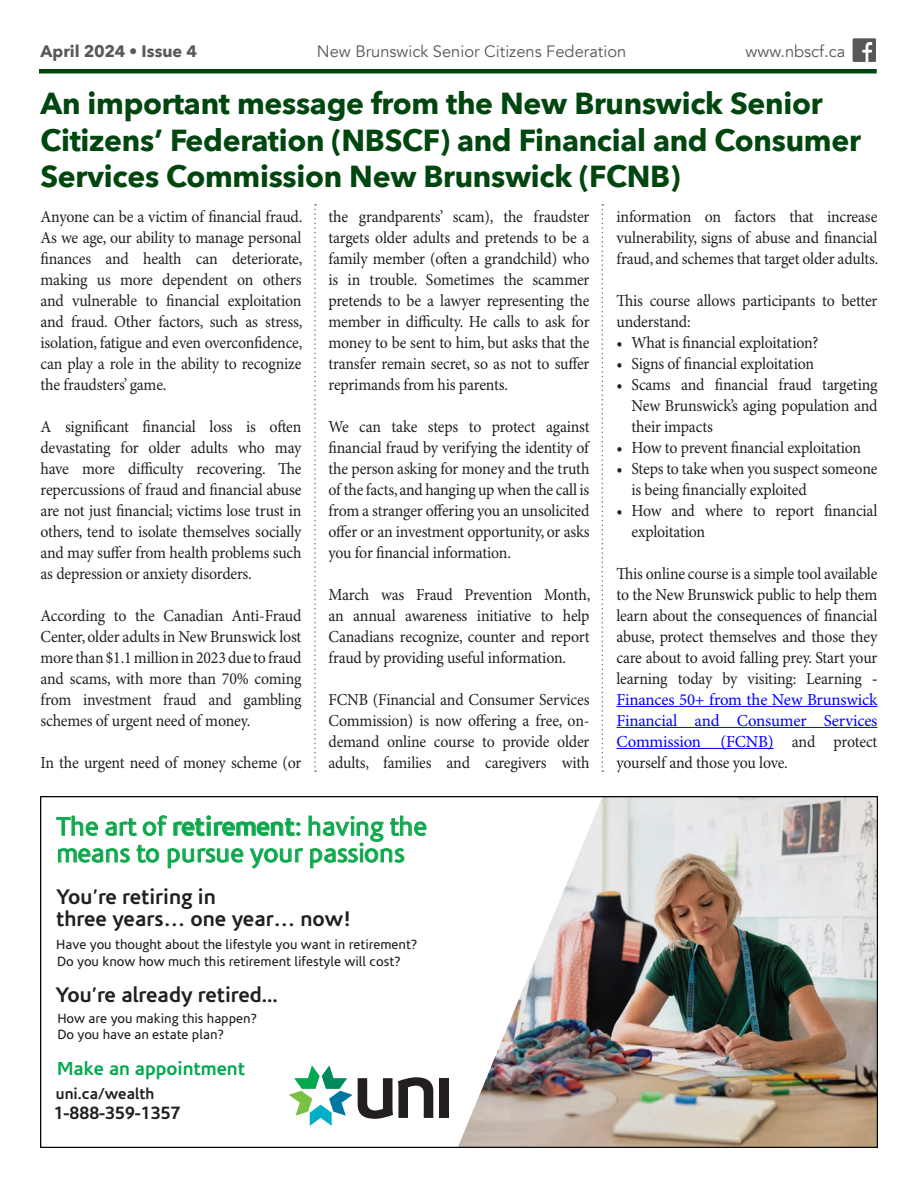
<style>
.page{position:relative;width:918px;height:1188px;background:#fff}
.page>*{position:absolute;margin:0;border:0;box-sizing:border-box;transform-origin:0 0}
.t1{font:700 30.3px/36.3px "Avenir Next";letter-spacing:-.01em;color:#00460f}
.t2{font:26.1px/26.7px "Corisande";color:#00a94e}
.t3{font:700 21.3px/22.4px "Corisande";color:#231f20}
.t4{font:700 19.05px "Corisande";color:#00a94e}
.t5{font:700 18px "Corisande";color:#231f20}
.t6{font:16.8px/21px "Minion Pro";letter-spacing:-.015em;color:#231f20;text-align:justify;scale:.94 1}
.t7{font:16.5px "Avenir";color:#57585a}
.t8{font:700 16.5px "Avenir Next";color:#57585a}
.t9{font:700 15.6px "Corisande";color:#231f20}
.t10{font:13.5px/15.9px "Corisande";color:#231f20}
.s1{font-weight:700}
.s2{color:#00f}
</style>
<div class="page">
<div style="left:39px;top:69px;width:838px;height:5px;background:#00460f"></div>
<svg style="left:853px;top:39px;width:23px;height:23px"></svg>
<img style="left:603px;top:799px;width:272px;height:346px">
<svg style="left:57px;top:799px;width:546px;height:346px"></svg>
<svg style="left:56px;top:816px;width:42px;height:20px"></svg>
<svg style="left:105px;top:818px;width:32px;height:18px"></svg>
<svg style="left:143px;top:815px;width:24px;height:21px"></svg>
<svg style="left:173px;top:816px;width:127px;height:20px"></svg>
<svg style="left:58px;top:848px;width:72px;height:15px"></svg>
<svg style="left:137px;top:845px;width:22px;height:18px"></svg>
<svg style="left:168px;top:848px;width:75px;height:15px"></svg>
<svg style="left:250px;top:848px;width:53px;height:15px"></svg>
<svg style="left:309px;top:816px;width:117px;height:52px"></svg>
<img style="left:57px;top:863px;width:317px;height:144px">
<div style="left:439px;top:1078px;width:10px;height:40px;background:#231f20"></div>
<svg style="left:289px;top:1065px;width:144px;height:61px"></svg>
<div style="left:40px;top:796px;width:838px;height:352px;border:2px solid #040503"></div>
<hr style="left:616px;top:706px;width:262px;height:1px;background:#00f">
<hr style="left:616px;top:727px;width:262px;height:1px;background:#00f">
<hr style="left:616px;top:748px;width:158px;height:1px;background:#00f">
<svg style="left:314px;top:204px;width:2px;height:568px"></svg>
<svg style="left:602px;top:204px;width:1px;height:568px"></svg>
<p class="t8" style="left:40px;top:36px;width:158px">April 2024 • Issue 4</p>
<p class="t7" style="left:317px;top:41px;width:311px">New Brunswick Senior Citizens Federation</p>
<p class="t7" style="left:746px;top:41px;width:101px">www.nbscf.ca</p>
<h1 class="t1" style="left:40px;top:85px;width:822px">An important message from the New Brunswick Senior<br>Citizens’ Federation (NBSCF) and Financial and Consumer<br>Services Commission New Brunswick (FCNB)</h1>
<p class="t6" style="left:40px;top:207px;width:280px">Anyone can be a victim of financial fraud.<br>As we age, our ability to manage personal finances and health can deteriorate, making us more dependent on others and vulnerable to financial exploitation and fraud. Other factors, such as stress, isolation, fatigue and even overconfidence, can play a role in the ability to recognize the fraudsters’ game.</p>
<p class="t6" style="left:40px;top:417px;width:279px">A significant financial loss is often devastating for older adults who may have more difficulty recovering. The repercussions of fraud and financial abuse are not just financial; victims lose trust in others, tend to isolate themselves socially and may suffer from health problems such as depression or anxiety disorders.</p>
<p class="t6" style="left:40px;top:606px;width:279px">According to the Canadian Anti-Fraud Center, older adults in New Brunswick lost more than $1.1 million in 2023 due to fraud and scams, with more than 70% coming from investment fraud and gambling schemes of urgent need of money.</p>
<p class="t6" style="left:40px;top:753px;width:279px">In the urgent need of money scheme (or</p>
<p class="t6" style="left:616px;top:207px;width:280px">information on factors that increase vulnerability, signs of abuse and financial fraud, and schemes that target older adults.</p>
<p class="t6" style="left:616px;top:291px;width:279px">This course allows participants to better understand:</p>
<p class="t6" style="left:616px;top:333px;width:217px">• What is financial exploitation?</p>
<p class="t6" style="left:616px;top:354px;width:212px">• Signs of financial exploitation</p>
<p class="t6" style="left:631px;top:375px;width:263px;text-indent:-15px">• Scams and financial fraud targeting New Brunswick’s aging population and their impacts</p>
<p class="t6" style="left:616px;top:438px;width:262px">• How to prevent financial exploitation</p>
<p class="t6" style="left:631px;top:459px;width:263px;text-indent:-15px">• Steps to take when you suspect someone is being financially exploited</p>
<p class="t6" style="left:631px;top:501px;width:263px;text-indent:-15px">• How and where to report financial exploitation</p>
<p class="t6" style="left:616px;top:564px;width:279px">This online course is a simple tool available to the New Brunswick public to help them learn about the consequences of financial abuse, protect themselves and those they care about to avoid falling prey. Start your learning today by visiting: Learning <span class="s1">- </span><span class="s2">Finances 50+ from the New Brunswick Financial and Consumer Services Commission (FCNB)</span> and protect yourself and those you love.</p>
<p class="t6" style="left:329px;top:207px;width:279px">the grandparents’ scam), the fraudster targets older adults and pretends to be a family member (often a grandchild) who is in trouble. Sometimes the scammer pretends to be a lawyer representing the member in difficulty. He calls to ask for money to be sent to him, but asks that the transfer remain secret, so as not to suffer reprimands from his parents.</p>
<p class="t6" style="left:329px;top:417px;width:279px">We can take steps to protect against financial fraud by verifying the identity of the person asking for money and the truth of the facts, and hanging up when the call is from a stranger offering you an unsolicited offer or an investment opportunity, or asks you for financial information.</p>
<p class="t6" style="left:329px;top:585px;width:280px">March was Fraud Prevention Month, an annual awareness initiative to help Canadians recognize, counter and report fraud by providing useful information.</p>
<p class="t6" style="left:329px;top:690px;width:279px">FCNB (Financial and Consumer Services Commission) is now offering a free, on&shy;demand online course to provide older adults, families and caregivers with</p>
<h2 class="t2" style="left:57px;top:814px;width:372px">The art of <span class="s1">retirement</span>: having the means to pursue your passions</h2>
<p class="t3" style="left:56px;top:886px;width:297px">You’re retiring in<br>three years… one year… now!</p>
<p class="t10" style="left:56px;top:937px;width:363px">Have you thought about the lifestyle you want in retirement?</p>
<p class="t10" style="left:57px;top:954px;width:345px">Do you know how much this retirement lifestyle will cost?</p>
<p class="t3" style="left:55px;top:984px;width:224px">You’re already retired...</p>
<p class="t10" style="left:57px;top:1011px;width:201px">How are you making this happen?<br>Do you have an estate plan?</p>
<p class="t4" style="left:57px;top:1057px;width:190px">Make an appointment</p>
<p class="t9" style="left:56px;top:1084px;width:100px">uni.ca/wealth</p>
<p class="t5" style="left:54px;top:1103px;width:128px">1-888-359-1357</p>
</div>
